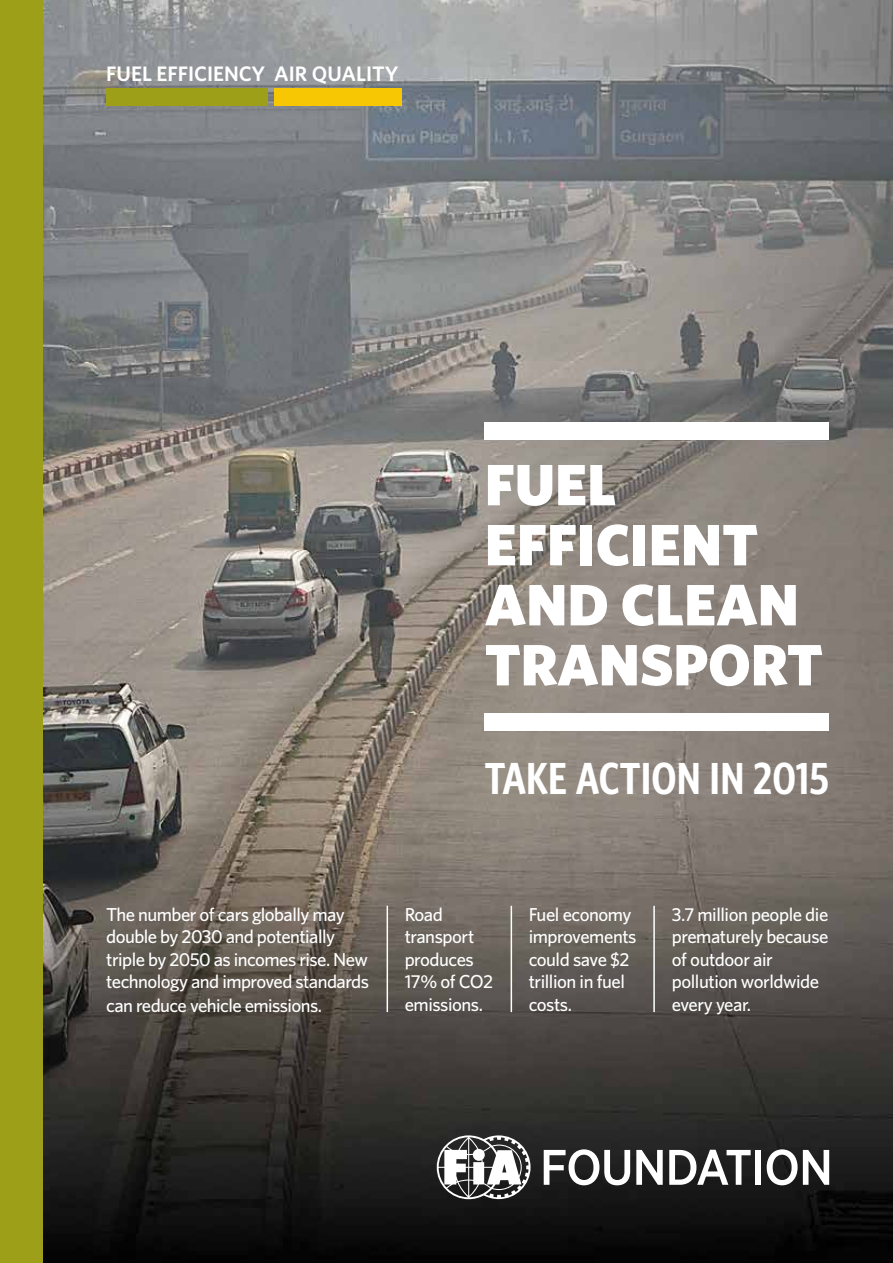
<style>
.page{position:relative;width:893px;height:1263px;background:#fff}
.page>*{position:absolute;margin:0;border:0;box-sizing:border-box;transform-origin:0 0}
.t1{font:900 58.5px/60px "Whitney";color:#fff}
.t2{font:600 45px "Whitney Condensed";letter-spacing:.005em;color:#fff}
.t3{font:600 21px "Whitney";color:#fff}
.t4{font:500 18.75px/22.5px "Whitney";letter-spacing:-.03em;color:#fff}
</style>
<div class="page">
<img style="left:43px;top:0;width:850px;height:1263px">
<svg style="left:544px;top:1149px;width:86px;height:36px"></svg>
<svg style="left:636px;top:1150px;width:27px;height:35px"></svg>
<svg style="left:669px;top:1150px;width:82px;height:35px"></svg>
<div style="left:755px;top:1150px;width:6px;height:35px;background:#fff"></div>
<svg style="left:767px;top:1149px;width:62px;height:36px"></svg>
<svg style="left:437px;top:1135px;width:94px;height:64px"></svg>
<div style="left:0;top:0;width:43px;height:1263px;background:#9d9f18"></div>
<div style="left:485px;top:422px;width:344px;height:17px;background:#fff"></div>
<div style="left:485px;top:714px;width:344px;height:17px;background:#fff"></div>
<hr style="left:387px;top:906px;width:1px;height:106px;background:#fff">
<hr style="left:653px;top:906px;width:2px;height:106px;background:#fff">
<hr style="left:511px;top:906px;width:1px;height:106px;background:#fff">
<div style="left:274px;top:88px;width:128px;height:17px;background:#f6c702"></div>
<div style="left:106px;top:88px;width:162px;height:17px;background:#9d9f18"></div>
<p class="t3" style="left:106px;top:59px;width:294px">FUEL EFFICIENCY AIR QUALITY</p>
<h1 class="t1" style="left:485px;top:453px;width:339px">FUEL<br>EFFICIENT<br>AND CLEAN<br>TRANSPORT</h1>
<h2 class="t2" style="left:485px;top:750px;width:346px">TAKE ACTION IN 2015</h2>
<p class="t4" style="left:106px;top:902px;width:264px">The number of cars globally may double by 2030 and potentially triple by 2050 as incomes rise. New technology and improved standards can reduce vehicle emissions.</p>
<p class="t4" style="left:405px;top:903px;width:90px">Road transport produces<br>17% of CO2 emissions.</p>
<p class="t4" style="left:529px;top:903px;width:109px">Fuel economy improvements could save $2 trillion in fuel costs.</p>
<p class="t4" style="left:672px;top:903px;width:158px">3.7 million people die prematurely because of outdoor air pollution worldwide every year.</p>
</div>
